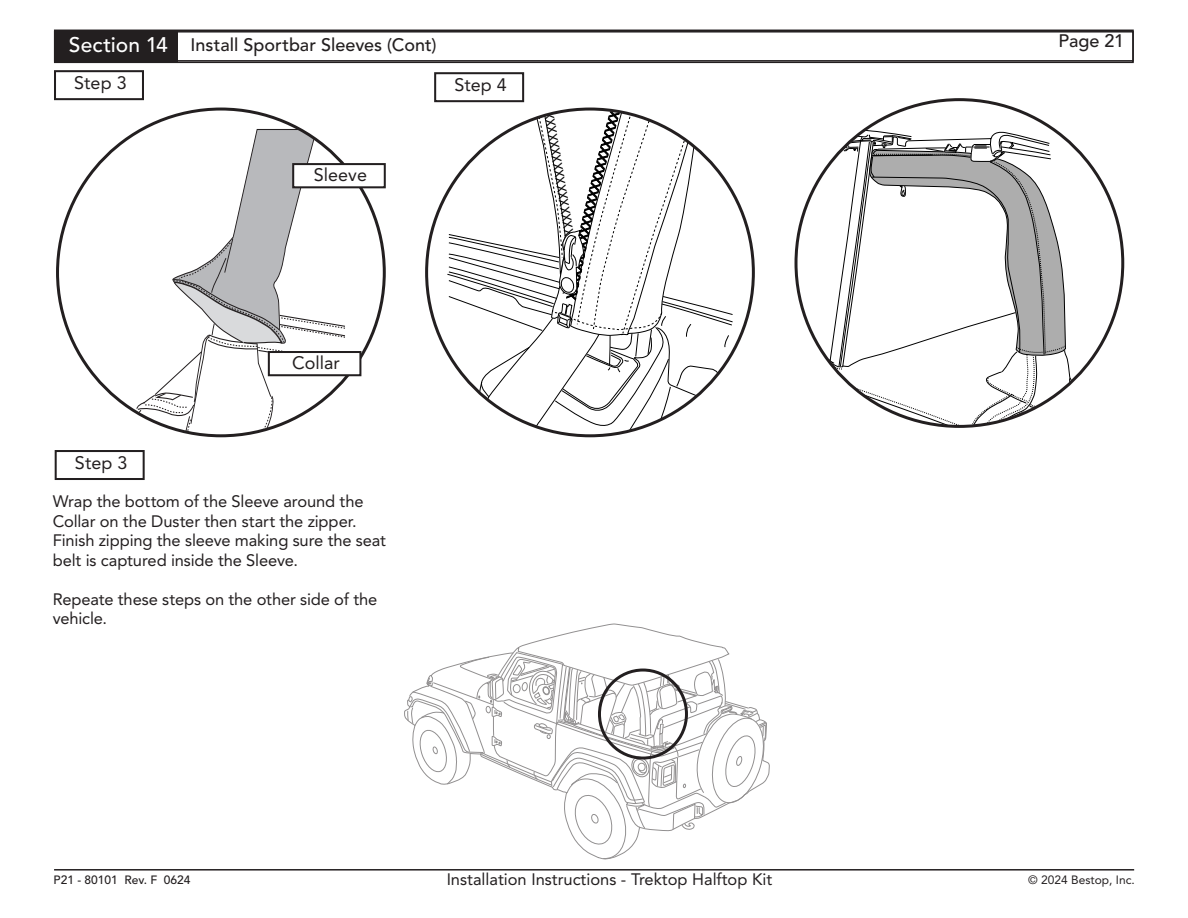
<style>
.page{position:relative;width:1188px;height:918px;background:#fff}
.page>*{position:absolute;margin:0;border:0;box-sizing:border-box;transform-origin:0 0}
.t1{font:500 21px "Avenir LT Std";color:#fff}
.t2{font:500 18px "Avenir LT Std";color:#231f20}
.t3{font:18px "Avenir LT Std";color:#231f20}
.t4{font:16.5px/19.5px "Avenir LT Std";letter-spacing:-.005em;color:#231f20}
.t5{font:500 12px "Avenir LT Std";color:#231f20}
.t6{font:12px "Avenir LT Std";color:#231f20}
</style>
<div class="page">
<div style="left:54px;top:30px;width:1080px;height:32px;border:2px solid #231f20"></div>
<hr style="left:54px;top:869px;width:1080px;height:2px;background:#231f20">
<svg style="left:404px;top:623px;width:366px;height:154px"></svg>
<svg style="left:407px;top:652px;width:361px;height:207px"></svg>
<div style="left:54px;top:31px;width:1080px;height:32px;border:2px solid #231f20"></div>
<div style="left:55px;top:31px;width:123px;height:32px;background:#231f20"></div>
<svg style="left:54px;top:70px;width:90px;height:31px"></svg>
<svg style="left:54px;top:450px;width:91px;height:30px"></svg>
<svg style="left:821px;top:129px;width:260px;height:297px"></svg>
<div style="left:598px;top:669px;width:90px;height:91px;border:3px solid #231f20;border-radius:50%"></div>
<svg style="left:434px;top:72px;width:91px;height:31px"></svg>
<svg style="left:130px;top:129px;width:256px;height:307px"></svg>
<svg style="left:447px;top:110px;width:286px;height:326px"></svg>
<p class="t1" style="left:69px;top:33px;width:100px">Section 14</p>
<p class="t2" style="left:190px;top:34px;width:248px">Install Sportbar Sleeves (Cont)</p>
<p class="t3" style="left:74px;top:72px;width:54px">Step 3</p>
<p class="t3" style="left:454px;top:74px;width:54px">Step 4</p>
<p class="t3" style="left:314px;top:165px;width:55px">Sleeve</p>
<p class="t3" style="left:75px;top:452px;width:54px">Step 3</p>
<p class="t3" style="left:292px;top:352px;width:49px">Collar</p>
<p class="t4" style="left:53px;top:492px;width:312px">Wrap the bottom of the Sleeve around the<br>Collar on the Duster then start the zipper.</p>
<p class="t4" style="left:53px;top:531px;width:335px">Finish zipping the sleeve making sure the seat belt is captured inside the Sleeve.</p>
<p class="t4" style="left:53px;top:590px;width:326px">Repeate these steps on the other side of the vehicle.</p>
<p class="t5" style="left:54px;top:873px;width:138px">P21 - 80101 Rev. F 0624</p>
<p class="t4" style="left:447px;top:870px;width:327px">Installation Instructions - Trektop Halftop Kit</p>
<p class="t2" style="left:1059px;top:30px;width:67px">Page 21</p>
<p class="t6" style="left:1028px;top:873px;width:108px">© 2024 Bestop, Inc.</p>
</div>
